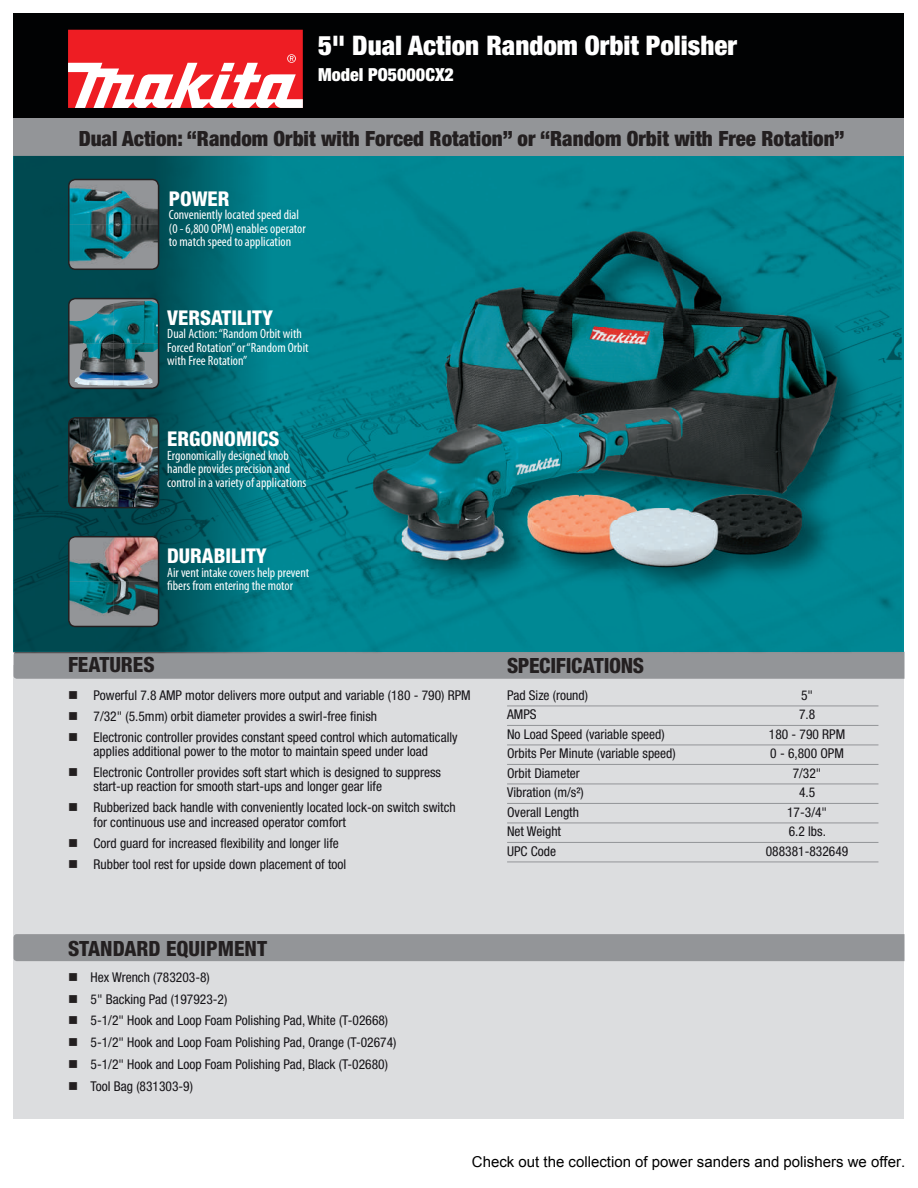
<style>
.page{position:relative;width:918px;height:1188px;background:#fff}
.page>*{position:absolute;margin:0;border:0;box-sizing:border-box;transform-origin:0 0}
.t1{font:900 condensed 27px "Helvetica Neue";color:#fff}
.t2{font:900 condensed 21px "Helvetica Neue";color:#231f20}
.t3{font:800 condensed 21px "Helvetica Neue";color:#231f20}
.t4{font:800 condensed 21px "Helvetica Neue";letter-spacing:-.02em;color:#231f20}
.t5{font:800 condensed 20.4px "Helvetica Neue";color:#fff}
.t6{font:900 condensed 18px "Helvetica Neue";color:#fff}
.t7{font:15px "Arial";color:#000}
.t8{font:condensed 13.5px/14.2px "Helvetica Neue";color:#151317}
.t9{font:condensed 13.5px/13.5px "Myriad Pro";color:#fff}
.s1{color:#231f20}
</style>
<div class="page">
<div style="left:14px;top:665px;width:890px;height:454px;background:#dcdddf"></div>
<div style="left:14px;top:14px;width:890px;height:112px;background:#010203"></div>
<div style="left:14px;top:652px;width:890px;height:27px;background:#939598"></div>
<img style="left:272px;top:652px;width:630px;height:1px">
<img style="left:272px;top:156px;width:630px;height:98px">
<img style="left:272px;top:254px;width:104px;height:398px">
<img style="left:850px;top:254px;width:52px;height:398px">
<div style="left:376px;top:598px;width:474px;height:54px;background:#008794"></div>
<div style="left:14px;top:119px;width:890px;height:37px;background:#939598"></div>
<div style="left:68px;top:30px;width:235px;height:78px;background:#ee1d23"></div>
<svg style="left:68px;top:54px;width:235px;height:54px"></svg>
<div style="left:14px;top:934px;width:890px;height:27px;background:#939598"></div>
<img style="left:14px;top:156px;width:258px;height:497px">
<hr style="left:507px;top:706px;width:371px;height:1px;background:#939598">
<hr style="left:507px;top:725px;width:371px;height:1px;background:#939598">
<hr style="left:507px;top:745px;width:371px;height:1px;background:#939598">
<hr style="left:507px;top:764px;width:371px;height:1px;background:#939598">
<hr style="left:507px;top:784px;width:371px;height:1px;background:#939598">
<hr style="left:507px;top:803px;width:371px;height:1px;background:#939598">
<hr style="left:507px;top:823px;width:371px;height:1px;background:#939598">
<hr style="left:507px;top:842px;width:371px;height:1px;background:#939598">
<hr style="left:507px;top:862px;width:371px;height:1px;background:#939598">
<img style="left:371px;top:226px;width:501px;height:53px">
<img style="left:822px;top:279px;width:50px;height:319px">
<img style="left:371px;top:568px;width:451px;height:30px">
<img style="left:347px;top:232px;width:493px;height:336px">
<svg style="left:69px;top:180px;width:90px;height:89px;background:#2d7882"></svg>
<img style="left:69px;top:180px;width:90px;height:44px">
<img style="left:69px;top:224px;width:4px;height:45px">
<img style="left:114px;top:224px;width:45px;height:45px">
<div style="left:68px;top:179px;width:91px;height:91px;border:2px solid #231f20;border-radius:7px"></div>
<svg style="left:69px;top:299px;width:90px;height:89px"></svg>
<img style="left:71px;top:304px;width:43px;height:40px">
<img style="left:114px;top:301px;width:45px;height:43px">
<img style="left:74px;top:343px;width:35px;height:43px">
<img style="left:114px;top:343px;width:39px;height:43px">
<div style="left:68px;top:298px;width:91px;height:91px;border:2px solid #231f20;border-radius:7px"></div>
<svg style="left:69px;top:418px;width:90px;height:90px;background:#384343"></svg>
<img style="left:69px;top:418px;width:90px;height:45px">
<img style="left:69px;top:463px;width:4px;height:44px">
<img style="left:114px;top:463px;width:45px;height:45px">
<div style="left:68px;top:417px;width:91px;height:91px;border:2px solid #231f20;border-radius:7px"></div>
<svg style="left:69px;top:537px;width:90px;height:89px;background:#367f86"></svg>
<img style="left:69px;top:537px;width:90px;height:45px">
<img style="left:69px;top:582px;width:4px;height:44px">
<img style="left:114px;top:582px;width:45px;height:44px">
<div style="left:68px;top:536px;width:91px;height:91px;border:2px solid #231f20;border-radius:7px"></div>
<svg style="left:167px;top:581px;width:5px;height:9px"></svg>
<h1 class="t1" style="left:318px;top:29px;width:420px">5" Dual Action Random Orbit Polisher</h1>
<h3 class="t6" style="left:318px;top:63px;width:137px">Model PO5000CX2</h3>
<h2 class="t2" style="left:79px;top:125px;width:768px">Dual Action: “Random Orbit with Forced Rotation” or “Random Orbit with Free Rotation”</h2>
<h3 class="t5" style="left:169px;top:186px;width:62px">POWER</h3>
<p class="t9" style="left:169px;top:208px;width:138px">Conveniently located speed dial (0 - 6,800 OPM) enables operator to match speed to application</p>
<h3 class="t5" style="left:167px;top:305px;width:107px">VERSATILITY</h3>
<p class="t9" style="left:167px;top:327px;width:143px">Dual Action: “Random Orbit with<br>Forced Rotation” or “Random Orbit with Free Rotation”</p>
<h3 class="t5" style="left:167px;top:426px;width:114px">ERGONOMICS</h3>
<p class="t9" style="left:167px;top:448px;width:141px">Ergonomically designed knob handle provides precision and control in a variety of applications</p>
<h3 class="t5" style="left:167px;top:543px;width:101px">DURABILITY</h3>
<p class="t9" style="left:173px;top:565px;width:138px;text-indent:-6px">Air vent intake covers help prevent bers from entering the motor</p>
<h2 class="t3" style="left:68px;top:652px;width:88px">FEATURES</h2>
<p class="t8" style="left:68px;top:688px;width:404px"><span class="s1">■</span> Powerful 7.8 AMP motor delivers more output and variable (180 - 790) RPM</p>
<p class="t8" style="left:68px;top:709px;width:311px"><span class="s1">■</span> 7/32" (5.5mm) orbit diameter provides a swirl-free finish</p>
<p class="t8" style="left:68px;top:730px;width:391px;text-align:center"><span class="s1">■</span> Electronic controller provides constant speed control which automatically applies additional power to the motor to maintain speed under load</p>
<p class="t8" style="left:94px;top:765px;width:349px;text-indent:-26px"><span class="s1">■</span> Electronic Controller provides soft start which is designed to suppress start-up reaction for smooth start-ups and longer gear life</p>
<p class="t8" style="left:94px;top:800px;width:364px;text-indent:-26px"><span class="s1">■</span> Rubberized back handle with conveniently located lock-on switch switch for continuous use and increased operator comfort</p>
<p class="t8" style="left:68px;top:836px;width:272px"><span class="s1">■</span> Cord guard for increased flexibility and longer life</p>
<p class="t8" style="left:68px;top:857px;width:280px"><span class="s1">■</span> Rubber tool rest for upside down placement of tool</p>
<h2 class="t3" style="left:68px;top:935px;width:201px">STANDARD EQUIPMENT</h2>
<p class="t8" style="left:68px;top:970px;width:143px"><span class="s1">■</span> Hex Wrench (783203-8)</p>
<p class="t8" style="left:68px;top:992px;width:161px"><span class="s1">■</span> 5" Backing Pad (197923-2)</p>
<p class="t8" style="left:68px;top:1013px;width:322px"><span class="s1">■</span> 5-1/2" Hook and Loop Foam Polishing Pad, White (T-02668)</p>
<p class="t8" style="left:68px;top:1035px;width:330px"><span class="s1">■</span> 5-1/2" Hook and Loop Foam Polishing Pad, Orange (T-02674)</p>
<p class="t8" style="left:68px;top:1057px;width:321px"><span class="s1">■</span> 5-1/2" Hook and Loop Foam Polishing Pad, Black (T-02680)</p>
<p class="t8" style="left:68px;top:1079px;width:126px"><span class="s1">■</span> Tool Bag (831303-9)</p>
<h2 class="t4" style="left:507px;top:652px;width:139px">SPECIFICATIONS</h2>
<p class="t8" style="left:507px;top:688px;width:82px">Pad Size (round)</p>
<p class="t8" style="left:801px;top:688px;width:13px">5"</p>
<p class="t8" style="left:507px;top:707px;width:31px">AMPS</p>
<p class="t8" style="left:799px;top:707px;width:18px">7.8</p>
<p class="t8" style="left:507px;top:727px;width:159px">No Load Speed (variable speed)</p>
<p class="t8" style="left:769px;top:727px;width:78px">180 - 790 RPM</p>
<p class="t8" style="left:507px;top:746px;width:170px">Orbits Per Minute (variable speed)</p>
<p class="t8" style="left:770px;top:746px;width:75px">0 - 6,800 OPM</p>
<p class="t8" style="left:507px;top:766px;width:74px">Orbit Diameter</p>
<p class="t8" style="left:793px;top:766px;width:30px">7/32"</p>
<p class="t8" style="left:507px;top:785px;width:78px">Vibration (m/s²)</p>
<p class="t8" style="left:799px;top:785px;width:18px">4.5</p>
<p class="t8" style="left:507px;top:805px;width:73px">Overall Length</p>
<p class="t8" style="left:787px;top:805px;width:41px">17-3/4"</p>
<p class="t8" style="left:507px;top:824px;width:55px">Net Weight</p>
<p class="t8" style="left:789px;top:824px;width:39px">6.2 lbs.</p>
<p class="t8" style="left:507px;top:844px;width:50px">UPC Code</p>
<p class="t8" style="left:766px;top:844px;width:84px">088381-832649</p>
<p class="t7" style="left:472px;top:1152px;width:435px">Check out the collection of power sanders and polishers we offer.</p>
</div>
